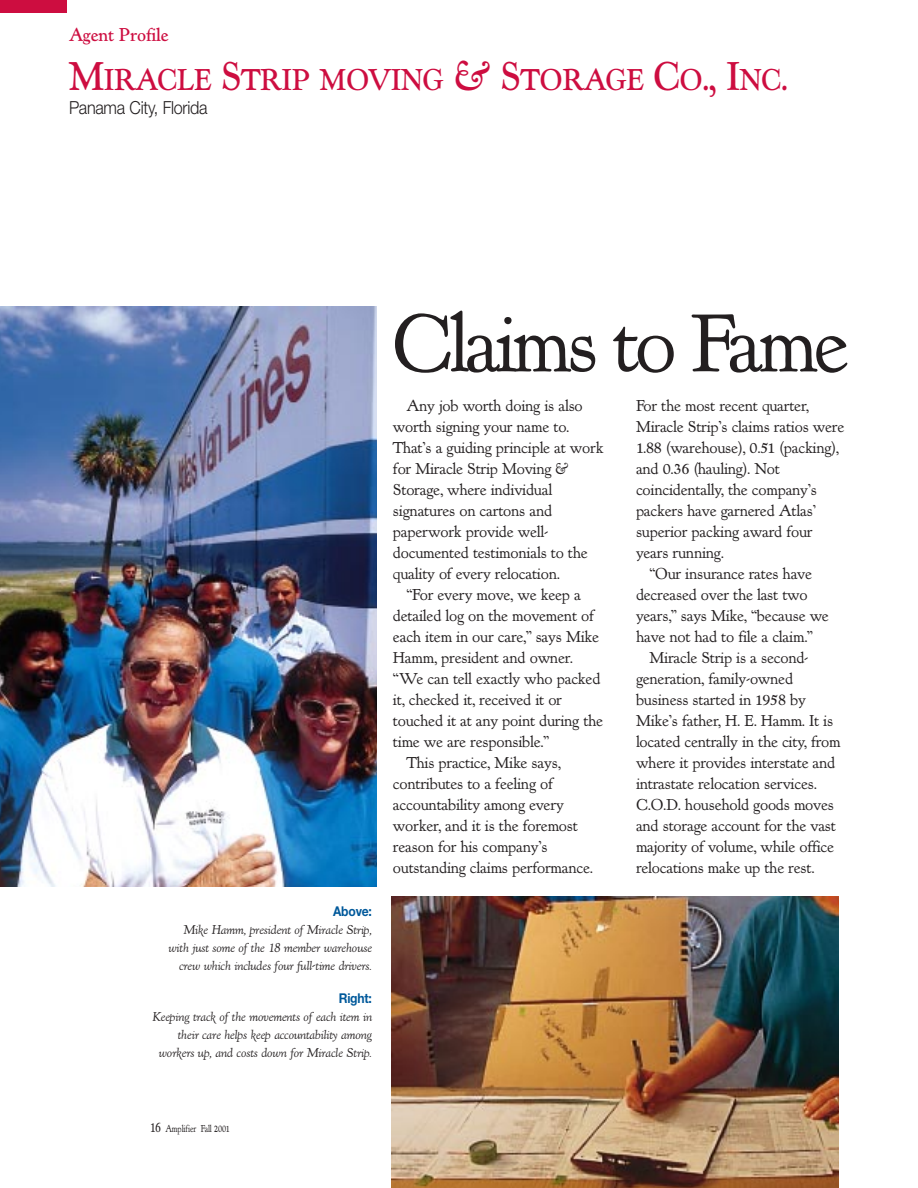
<style>
.page{position:relative;width:918px;height:1188px;background:#fff}
.page>*{position:absolute;margin:0;border:0;box-sizing:border-box;transform-origin:0 0}
.t1{font:85.5px "Kennerley Rgl";letter-spacing:-.06em;color:#231f20}
.t2{font:31.5px "Kennerley Mdm";letter-spacing:-.02em;color:#cd0d40;scale:.9 1}
.t3{font:19.5px "Kennerley Mdm";letter-spacing:-.015em;color:#cd0d40;scale:.9 1}
.t4{font:300 18px "Helvetica Neue";letter-spacing:-.015em;color:#231f20;scale:.9 1}
.t5{font:16.5px/21px "Kennerley Rgl";letter-spacing:-.02em;color:#231f20}
.t6{font:13.5px/18px "Kennerley Itl";letter-spacing:-.015em;color:#231f20;text-align:right}
.t7{font:700 13.5px "Helvetica Neue";letter-spacing:-.015em;color:#00599b;scale:.9 1}
.t8{font:10.5px "Kennerley Rgl";letter-spacing:-.015em;color:#231f20;scale:.8 1}
.s1{font-size:42px}
.s2{font-size:15px}
</style>
<div class="page">
<div style="left:0;top:0;width:68px;height:14px;background:#cd0d40"></div>
<img style="left:0;top:307px;width:376px;height:579px">
<img style="left:392px;top:896px;width:447px;height:292px">
<p class="t3" style="left:69px;top:28px;width:112px">Agent Profile</p>
<h2 class="t2" style="left:69px;top:68px;width:801px"><span class="s1">M</span>IRACLE <span class="s1">S</span>TRIP MOVING <span class="s1">&amp; S</span>TORAGE <span class="s1">C</span>O<span class="s1">., I</span>NC<span class="s1">.</span></h2>
<p class="t4" style="left:69px;top:101px;width:155px">Panama City, Florida</p>
<h1 class="t1" style="left:391px;top:311px;width:460px">Claims to Fame</h1>
<p class="t7" style="left:333px;top:906px;width:45px">Above:</p>
<p class="t6" style="left:168px;top:921px;width:205px">Mike Hamm, president of Miracle Strip, with just some of the 18 member warehouse crew which includes four full-time drivers.</p>
<p class="t7" style="left:339px;top:994px;width:38px">Right:</p>
<p class="t6" style="left:153px;top:1009px;width:221px">Keeping track of the movements of each item in their care helps keep accountability among workers up, and costs down for Miracle Strip.</p>
<p class="t5" style="left:393px;top:396px;width:212px;text-indent:14px">Any job worth doing is also worth signing your name to.<br>That’s a guiding principle at work for Miracle Strip Moving &amp;<br>Storage, where individual signatures on cartons and paperwork provide well&shy;documented testimonials to the quality of every relocation.</p>
<p class="t5" style="left:406px;top:585px;width:176px">“For every move, we keep a</p>
<p class="t5" style="left:393px;top:606px;width:203px">detailed log on the movement of</p>
<p class="t5" style="left:393px;top:627px;width:208px">each item in our care,” says Mike</p>
<p class="t5" style="left:393px;top:648px;width:182px">Hamm, president and owner.</p>
<p class="t5" style="left:393px;top:669px;width:209px">“We can tell exactly who packed</p>
<p class="t5" style="left:393px;top:690px;width:171px">it, checked it, received it or</p>
<p class="t5" style="left:393px;top:711px;width:212px">touched it at any point during the</p>
<p class="t5" style="left:393px;top:732px;width:158px">time we are responsible.”</p>
<p class="t5" style="left:406px;top:753px;width:156px">This practice, Mike says,</p>
<p class="t5" style="left:393px;top:774px;width:162px">contributes to a feeling of</p>
<p class="t5" style="left:393px;top:795px;width:173px">accountability among every</p>
<p class="t5" style="left:393px;top:816px;width:186px">worker, and it is the foremost</p>
<p class="t5" style="left:393px;top:837px;width:156px">reason for his company’s</p>
<p class="t5" style="left:393px;top:858px;width:202px">outstanding claims performance.</p>
<p class="t8" style="left:150px;top:1125px;width:101px"><span class="s2">16</span> Amplifier Fall 2001</p>
<p class="t5" style="left:636px;top:396px;width:175px">For the most recent quarter,</p>
<p class="t5" style="left:636px;top:417px;width:210px">Miracle Strip’s claims ratios were</p>
<p class="t5" style="left:636px;top:438px;width:204px">1.88 (warehouse), 0.51 (packing),</p>
<p class="t5" style="left:636px;top:459px;width:145px">and 0.36 (hauling). Not</p>
<p class="t5" style="left:636px;top:480px;width:183px">coincidentally, the company’s</p>
<p class="t5" style="left:636px;top:501px;width:181px">packers have garnered Atlas’</p>
<p class="t5" style="left:636px;top:522px;width:178px">superior packing award four</p>
<p class="t5" style="left:636px;top:543px;width:90px">years running.</p>
<p class="t5" style="left:650px;top:564px;width:164px">“Our insurance rates have</p>
<p class="t5" style="left:636px;top:585px;width:173px">decreased over the last two</p>
<p class="t5" style="left:636px;top:606px;width:195px">years,” says Mike, “because we</p>
<p class="t5" style="left:636px;top:627px;width:178px">have not had to file a claim.”</p>
<p class="t5" style="left:650px;top:648px;width:161px">Miracle Strip is a second-</p>
<p class="t5" style="left:636px;top:669px;width:159px">generation, family-owned</p>
<p class="t5" style="left:636px;top:690px;width:172px">business started in 1958 by</p>
<p class="t5" style="left:636px;top:711px;width:199px">Mike’s father, H. E. Hamm. It is</p>
<p class="t5" style="left:636px;top:732px;width:206px">located centrally in the city, from</p>
<p class="t5" style="left:636px;top:753px;width:201px">where it provides interstate and</p>
<p class="t5" style="left:636px;top:774px;width:183px">intrastate relocation services.</p>
<p class="t5" style="left:636px;top:795px;width:200px">C.O.D. household goods moves</p>
<p class="t5" style="left:636px;top:816px;width:202px">and storage account for the vast</p>
<p class="t5" style="left:636px;top:837px;width:200px">majority of volume, while office</p>
<p class="t5" style="left:636px;top:858px;width:180px">relocations make up the rest.</p>
</div>
